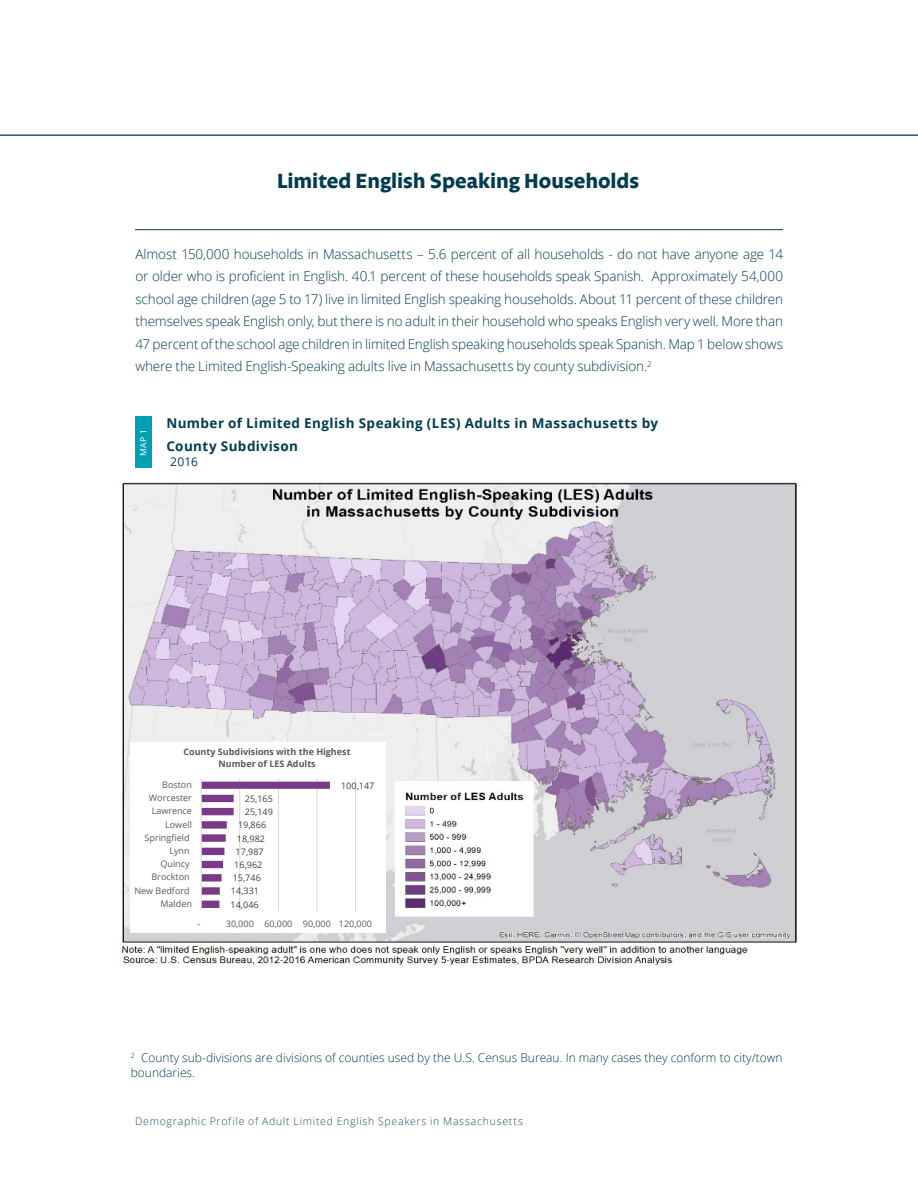
<style>
.page{position:relative;width:918px;height:1188px;background:#fff}
.page>*{position:absolute;margin:0;border:0;box-sizing:border-box;transform-origin:0 0}
.t1{font:700 21px "Legato OT";color:#003c50}
.t2{font:300 13.5px/22.5px "Open Sans";letter-spacing:-.01em;color:#003c50;text-align:justify}
.t3{font:700 13.5px/22.5px "Open Sans";letter-spacing:.03em;color:#003c50}
.t4{font:300 12px/14.4px "Open Sans";color:#003c50}
.t5{font:12px "Open Sans";color:#003c50}
.t6{font:300 10.5px "Open Sans";letter-spacing:.07em;color:#1a5061}
.t7{font:9px "Open Sans";color:#595959}
.t8{font:9px "Open Sans";letter-spacing:.01em;color:#404040}
.t9{font:700 9px/12.5px "Open Sans";letter-spacing:.005em;color:#595959;text-align:center}
.t10{font:8.55px "Open Sans";color:#fff}
</style>
<div class="page">
<hr style="left:0;top:135px;width:918px;height:1px;background:#1a5061">
<hr style="left:135px;top:229px;width:648px;height:1px;background:#003c50">
<div style="left:135px;top:417px;width:16px;height:51px;background:#00a0b4"></div>
<img style="left:121px;top:482px;width:676px;height:484px">
<div style="left:130px;top:743px;width:256px;height:190px;background:#fff"></div>
<hr style="left:239px;top:779px;width:1px;height:132px;background:#d9d9d9">
<hr style="left:278px;top:779px;width:1px;height:132px;background:#d9d9d9">
<hr style="left:316px;top:779px;width:2px;height:132px;background:#d9d9d9">
<hr style="left:355px;top:779px;width:1px;height:132px;background:#d9d9d9">
<svg style="left:202px;top:782px;width:128px;height:126px"></svg>
<hr style="left:201px;top:779px;width:1px;height:132px;background:#d9d9d9">
<p class="t1" style="left:277px;top:169px;width:364px">Limited English Speaking Households</p>
<p class="t2" style="left:135px;top:242px;width:649px">Almost 150,000 households in Massachusetts – 5.6 percent of all households - do not have anyone age 14 or older who is proficient in English. 40.1 percent of these households speak Spanish. Approximately 54,000 school age children (age 5 to 17) live in limited English speaking households. About 11 percent of these children themselves speak English only, but there is no adult in their household who speaks English very well. More than 47 percent of the school age children in limited English speaking households speak Spanish. Map 1 below shows where the Limited English-Speaking adults live in Massachusetts by county subdivision.<sup>2</sup></p>
<p class="t10" style="left:137px;top:456px;width:28px;rotate:-90deg">MAP 1</p>
<p class="t3" style="left:166px;top:412px;width:493px">Number of Limited English Speaking (LES) Adults in Massachusetts by<br>County Subdivison</p>
<p class="t5" style="left:170px;top:454px;width:30px">2016</p>
<p class="t9" style="left:183px;top:745px;width:169px">County Subdivisions with the Highest<br>Number of LES Adults</p>
<p class="t7" style="left:162px;top:778px;width:31px">Boston</p>
<p class="t8" style="left:341px;top:779px;width:35px">100,147</p>
<p class="t7" style="left:149px;top:792px;width:44px">Worcester</p>
<p class="t8" style="left:245px;top:792px;width:30px">25,165</p>
<p class="t7" style="left:152px;top:805px;width:42px">Lawrence</p>
<p class="t8" style="left:245px;top:806px;width:30px">25,149</p>
<p class="t7" style="left:165px;top:818px;width:28px">Lowell</p>
<p class="t8" style="left:238px;top:819px;width:30px">19,866</p>
<p class="t7" style="left:145px;top:831px;width:47px">Springfield</p>
<p class="t8" style="left:237px;top:832px;width:30px">18,982</p>
<p class="t7" style="left:169px;top:845px;width:22px">Lynn</p>
<p class="t8" style="left:236px;top:845px;width:30px">17,987</p>
<p class="t7" style="left:160px;top:858px;width:31px">Quincy</p>
<p class="t8" style="left:234px;top:859px;width:30px">16,962</p>
<p class="t7" style="left:152px;top:871px;width:40px">Brockton</p>
<p class="t8" style="left:233px;top:872px;width:30px">15,746</p>
<p class="t7" style="left:134px;top:884px;width:57px">New Bedford</p>
<p class="t8" style="left:231px;top:885px;width:30px">14,331</p>
<p class="t7" style="left:160px;top:897px;width:33px">Malden</p>
<p class="t8" style="left:231px;top:898px;width:30px">14,046</p>
<p class="t7" style="left:198px;top:917px;width:4px">-</p>
<p class="t7" style="left:226px;top:917px;width:148px">30,000 60,000 90,000 120,000</p>
<p class="t4" style="left:131px;top:1050px;width:653px"><sup>2</sup> County sub-divisions are divisions of counties used by the U.S. Census Bureau. In many cases they conform to city/town boundaries.</p>
<p class="t6" style="left:135px;top:1114px;width:390px">Demographic Profile of Adult Limited English Speakers in Massachusetts</p>
</div>
